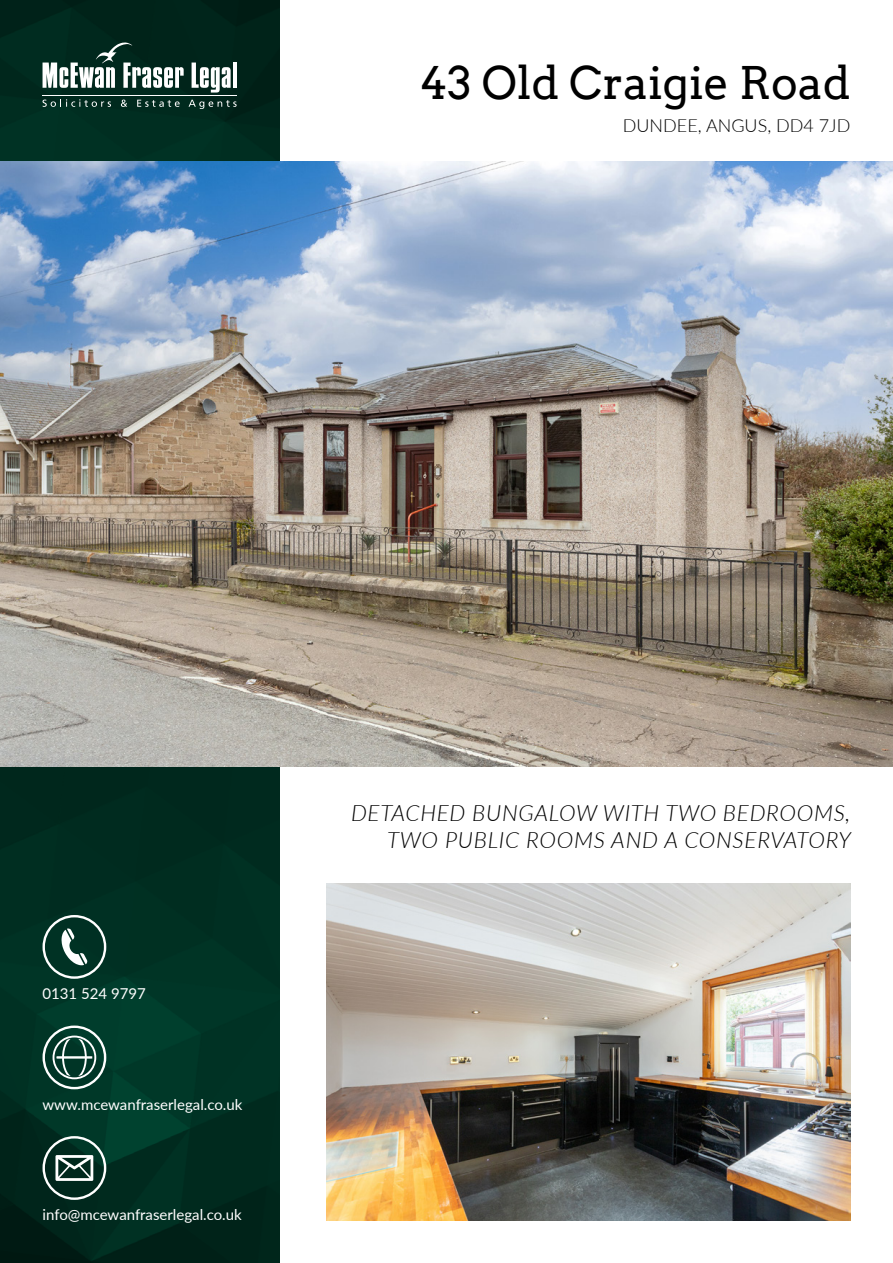
<style>
.page{position:relative;width:893px;height:1263px;background:#fff}
.page>*{position:absolute;margin:0;border:0;box-sizing:border-box;transform-origin:0 0}
.t1{font:45px "Arvo";color:#000}
.t2{font:italic 300 22.5px/27px "Lato";letter-spacing:.03em;color:#000;text-align:right}
.t3{font:300 18px "Lato";color:#000}
.t4{font:15px "Lato";color:#fff}
</style>
<div class="page">
<img style="left:0;top:0;width:279px;height:1263px">
<img style="left:0;top:162px;width:893px;height:605px">
<svg style="left:43px;top:43px;width:141px;height:45px"></svg>
<svg style="left:192px;top:63px;width:39px;height:30px"></svg>
<hr style="left:233px;top:63px;width:4px;height:25px;background:#fff">
<hr style="left:43px;top:95px;width:194px;height:1px;background:#fff">
<svg style="left:43px;top:99px;width:68px;height:8px"></svg>
<svg style="left:121px;top:100px;width:6px;height:7px"></svg>
<svg style="left:137px;top:100px;width:43px;height:7px"></svg>
<svg style="left:189px;top:100px;width:48px;height:9px"></svg>
<img style="left:326px;top:883px;width:524px;height:337px">
<svg style="left:43px;top:915px;width:63px;height:64px;background:#335a4f"></svg>
<svg style="left:43px;top:1025px;width:63px;height:64px;background:#3a6559"></svg>
<svg style="left:43px;top:1136px;width:63px;height:64px;background:#3a5b52"></svg>
<h1 class="t1" style="left:420px;top:55px;width:432px">43 Old Craigie Road</h1>
<p class="t3" style="left:623px;top:113px;width:229px">DUNDEE, ANGUS, DD4 7JD</p>
<p class="t4" style="left:43px;top:983px;width:105px">0131 524 9797</p>
<p class="t4" style="left:43px;top:1094px;width:201px">www.mcewanfraserlegal.co.uk</p>
<p class="t4" style="left:43px;top:1204px;width:201px">info@mcewanfraserlegal.co.uk</p>
<h2 class="t2" style="left:351px;top:798px;width:501px">DETACHED BUNGALOW WITH TWO BEDROOMS,<br>TWO PUBLIC ROOMS AND A CONSERVATORY</h2>
</div>
